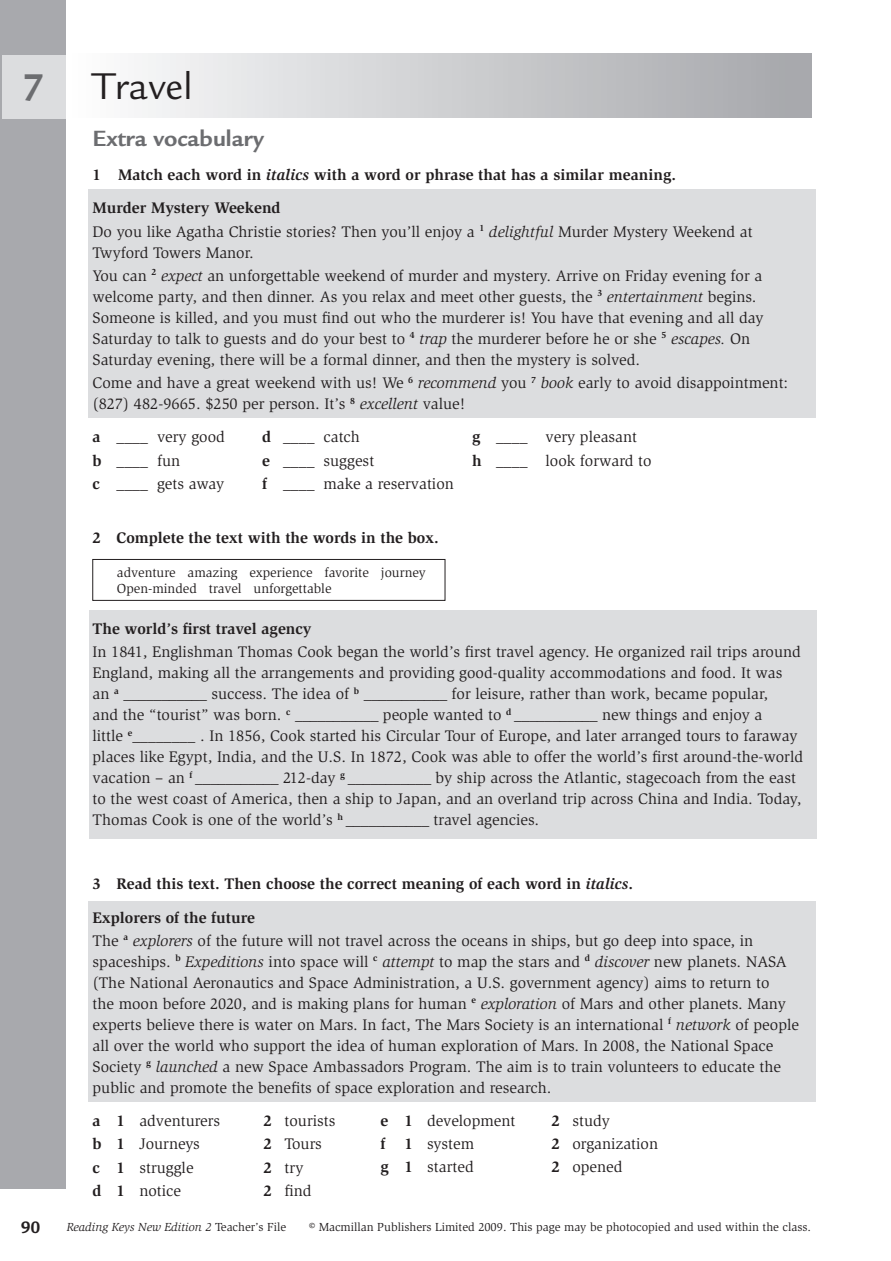
<style>
.page{position:relative;width:891px;height:1261px;background:#fff}
.page>*{position:absolute;margin:0;border:0;box-sizing:border-box;transform-origin:0 0}
.t1{font:40.5px "Legacy Sans Std";color:#231f20}
.t2{font:700 40.5px "Legacy Sans Std";color:#6c6d70}
.t3{font:700 24px "Legacy Sans Std";color:#6c6d70}
.t4{font:700 18px "Legacy Sans Std";color:#231f20}
.t5{font:15.75px/21px "Slimbach Std";color:#231f20}
.t6{font:700 15.75px/33.6px "Slimbach Std";color:#231f20}
.t7{font:13.5px/16.5px "Slimbach Std";color:#231f20}
.t8{font:12px "Slimbach Std";color:#231f20}
.t9{font:italic 12px "Slimbach Std";color:#231f20}
.s1{font-style:italic}
.s2{font-weight:700}
.s3{font-style:normal}
</style>
<div class="page">
<div style="left:66px;top:54px;width:746px;height:63px;background:linear-gradient(to right,#fdfdfd,#a5a6aa)"></div>
<div style="left:88px;top:902px;width:728px;height:200px;background:#dcdddf"></div>
<div style="left:89px;top:610px;width:727px;height:229px;background:#dcdddf"></div>
<div style="left:88px;top:189px;width:728px;height:229px;background:#dcdddf"></div>
<div style="left:0;top:0;width:66px;height:1188px;background:#a8a9ad"></div>
<div style="left:2px;top:55px;width:64px;height:63px;background:#dcdddf"></div>
<div style="left:93px;top:559px;width:352px;height:42px;border:1px solid #231f20"></div>
<h1 class="t2" style="left:23px;top:64px;width:24px">7</h1>
<h1 class="t1" style="left:93px;top:63px;width:102px">Travel</h1>
<h2 class="t3" style="left:93px;top:125px;width:173px">Extra vocabulary</h2>
<p class="t6" style="left:93px;top:158px;width:585px">1 Match each word in <span class="s1">italics</span> with a word or phrase that has a similar meaning.<br>Murder Mystery Weekend</p>
<p class="t5" style="left:93px;top:221px;width:662px">Do you like Agatha Christie stories? Then you’ll enjoy a <sup>1</sup> <span class="s1">delightful</span> Murder Mystery Weekend at<br>Twyford Towers Manor.</p>
<p class="t5" style="left:93px;top:265px;width:672px">You can <sup>2</sup> <span class="s1">expect</span> an unforgettable weekend of murder and mystery. Arrive on Friday evening for a welcome party, and then dinner. As you relax and meet other guests, the <sup>3</sup> <span class="s1">entertainment</span> begins.<br>Someone is killed, and you must find out who the murderer is! You have that evening and all day Saturday to talk to guests and do your best to <sup>4</sup> <span class="s1">trap</span> the murderer before he or she <sup>5</sup> <span class="s1">escapes.</span> On Saturday evening, there will be a formal dinner, and then the mystery is solved.</p>
<p class="t5" style="left:93px;top:372px;width:697px">Come and have a great weekend with us! We <sup>6</sup> <span class="s1">recommend</span> you <sup>7</sup> <span class="s1">book</span> early to avoid disappointment: (827) 482-9665. $250 per person. It’s <sup>8</sup> <span class="s1">excellent</span> value!</p>
<p class="t5" style="left:93px;top:427px;width:134px"><span class="s2">a</span> ____ very good</p>
<p class="t5" style="left:262px;top:427px;width:99px"><span class="s2">d</span> ____ catch</p>
<p class="t5" style="left:472px;top:427px;width:166px"><span class="s2">g</span> ____ very pleasant</p>
<p class="t5" style="left:93px;top:450px;width:89px"><span class="s2">b</span> ____ fun</p>
<p class="t5" style="left:262px;top:450px;width:114px"><span class="s2">e</span> ____ suggest</p>
<p class="t5" style="left:472px;top:450px;width:181px"><span class="s2">h</span> ____ look forward to</p>
<p class="t5" style="left:93px;top:473px;width:133px"><span class="s2">c</span> ____ gets away</p>
<p class="t5" style="left:262px;top:473px;width:193px"><span class="s2">f</span> ____ make a reservation</p>
<p class="t6" style="left:93px;top:521px;width:348px">2 Complete the text with the words in the box.</p>
<p class="t7" style="left:117px;top:564px;width:310px">adventure amazing experience favorite journey<br>Open-minded travel unforgettable</p>
<p class="t6" style="left:93px;top:612px;width:220px">The world’s first travel agency</p>
<p class="t5" style="left:93px;top:642px;width:712px">In 1841, Englishman Thomas Cook began the world’s first travel agency. He organized rail trips around England, making all the arrangements and providing good-quality accommodations and food. It was an <sup>a</sup> ___________ success. The idea of <sup>b</sup> ___________ for leisure, rather than work, became popular,<br>and the “tourist” was born. <sup>c</sup> ___________ people wanted to <sup>d</sup> ___________ new things and enjoy a<br>little <sup>e</sup>________ . In 1856, Cook started his Circular Tour of Europe, and later arranged tours to faraway places like Egypt, India, and the U.S. In 1872, Cook was able to offer the world’s first around-the-world vacation – an <sup>f</sup> ___________ 212-day <sup>g</sup> ___________ by ship across the Atlantic, stagecoach from the east to the west coast of America, then a ship to Japan, and an overland trip across China and India. Today, Thomas Cook is one of the world’s <sup>h</sup> ___________ travel agencies.</p>
<p class="t6" style="left:93px;top:867px;width:542px">3 Read this text. Then choose the correct meaning of each word in <span class="s1">italics</span>.<br>Explorers of the future</p>
<p class="t5" style="left:93px;top:930px;width:708px">The <sup>a</sup> <span class="s1">explorers</span> of the future will not travel across the oceans in ships, but go deep into space, in spaceships. <sup>b</sup> <span class="s1">Expeditions</span> into space will <sup>c</sup> <span class="s1">attempt</span> to map the stars and <sup>d</sup> <span class="s1">discover</span> new planets. NASA (The National Aeronautics and Space Administration, a U.S. government agency) aims to return to<br>the moon before 2020, and is making plans for human <sup>e</sup> <span class="s1">exploration</span> of Mars and other planets. Many experts believe there is water on Mars. In fact, The Mars Society is an international <sup>f</sup> <span class="s1">network</span> of people all over the world who support the idea of human exploration of Mars. In 2008, the National Space Society <sup>g</sup> <span class="s1">launched</span> a new Space Ambassadors Program. The aim is to train volunteers to educate the public and promote the benefits of space exploration and research.</p>
<p class="t5" style="left:93px;top:1110px;width:129px"><span class="s2">a 1</span> adventurers</p>
<p class="t5" style="left:264px;top:1110px;width:74px"><span class="s2">2</span> tourists</p>
<p class="t5" style="left:93px;top:1134px;width:109px"><span class="s2">b 1</span> Journeys</p>
<p class="t5" style="left:264px;top:1134px;width:60px"><span class="s2">2</span> Tours</p>
<p class="t5" style="left:93px;top:1157px;width:102px"><span class="s2">c 1</span> struggle</p>
<p class="t5" style="left:264px;top:1157px;width:41px"><span class="s2">2</span> try</p>
<p class="t5" style="left:93px;top:1180px;width:90px"><span class="s2">d 1</span> notice</p>
<p class="t5" style="left:264px;top:1180px;width:50px"><span class="s2">2</span> find</p>
<p class="t5" style="left:380px;top:1110px;width:137px"><span class="s2">e 1</span> development</p>
<p class="t5" style="left:551px;top:1110px;width:60px"><span class="s2">2</span> study</p>
<p class="t5" style="left:380px;top:1133px;width:95px"><span class="s2">f 1</span> system</p>
<p class="t5" style="left:551px;top:1133px;width:108px"><span class="s2">2</span> organization</p>
<p class="t5" style="left:380px;top:1156px;width:95px"><span class="s2">g 1</span> started</p>
<p class="t5" style="left:551px;top:1156px;width:73px"><span class="s2">2</span> opened</p>
<p class="t4" style="left:21px;top:1217px;width:21px">90</p>
<p class="t9" style="left:67px;top:1220px;width:221px">Reading Keys New Edition 2 <span class="s3">Teacher’s File</span></p>
<p class="t8" style="left:309px;top:1220px;width:503px">© Macmillan Publishers Limited 2009. This page may be photocopied and used within the class.</p>
</div>
